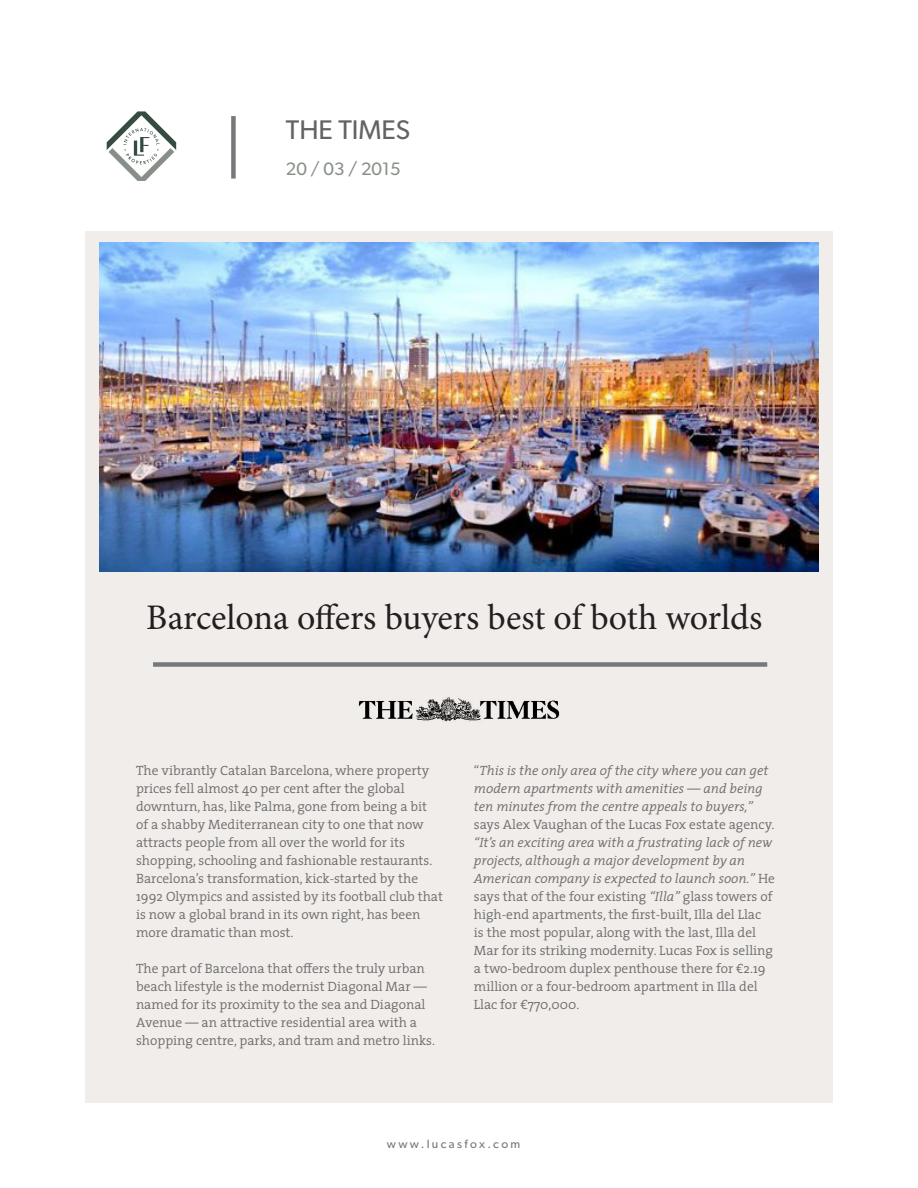
<style>
.page{position:relative;width:918px;height:1188px;background:#fff}
.page>*{position:absolute;margin:0;border:0;box-sizing:border-box;transform-origin:0 0}
.t1{font:36px "Minion Pro";letter-spacing:-.005em;color:#231f20}
.t2{font:27px "Gibson";color:#636366}
.t3{font:18px "Gibson";color:#888f88}
.t4{font:300 13.5px/18px "The Serif";color:#6d6c6c}
.t5{font:12px "Gibson";letter-spacing:.2em;color:#76787b}
.s1{font-style:italic}
</style>
<div class="page">
<div style="left:85px;top:232px;width:748px;height:871px;background:#f0edea"></div>
<div style="left:231px;top:116px;width:5px;height:63px;background:#76787b"></div>
<svg style="left:107px;top:111px;width:69px;height:70px"></svg>
<img style="left:358px;top:697px;width:202px;height:25px">
<img style="left:100px;top:242px;width:718px;height:330px">
<div style="left:153px;top:662px;width:614px;height:5px;background:#76787b"></div>
<p class="t2" style="left:286px;top:113px;width:126px">THE TIMES</p>
<p class="t3" style="left:286px;top:158px;width:116px">20 / 03 / 2015</p>
<p class="t1" style="left:146px;top:594px;width:618px">Barcelona offers buyers best of both worlds</p>
<p class="t4" style="left:136px;top:761px;width:308px">The vibrantly Catalan Barcelona, where property prices fell almost 40 per cent after the global downturn, has, like Palma, gone from being a bit<br>of a shabby Mediterranean city to one that now attracts people from all over the world for its shopping, schooling and fashionable restaurants.<br>Barcelona’s transformation, kick-started by the 1992 Olympics and assisted by its football club that is now a global brand in its own right, has been more dramatic than most.</p>
<p class="t4" style="left:136px;top:959px;width:300px">The part of Barcelona that offers the truly urban beach lifestyle is the modernist Diagonal Mar — named for its proximity to the sea and Diagonal Avenue — an attractive residential area with a shopping centre, parks, and tram and metro links.</p>
<p class="t4" style="left:474px;top:761px;width:303px">“<span class="s1">This is the only area of the city where you can get modern apartments with amenities — and being ten minutes from the centre appeals to buyers,” </span>says Alex Vaughan of the Lucas Fox estate agency. <span class="s1">“It’s an exciting area with a frustrating lack of new projects, although a major development by an American company is expected to launch soon.”</span> He says that of the four existing <span class="s1">“Illa”</span> glass towers of high-end apartments, the first-built, Illa del Llac<br>is the most popular, along with the last, Illa del Mar for its striking modernity. Lucas Fox is selling a two-bedroom duplex penthouse there for €2.19 million or a four-bedroom apartment in Illa del Llac for €770,000.</p>
<p class="t5" style="left:387px;top:1137px;width:135px">www.lucasfox.com</p>
</div>
